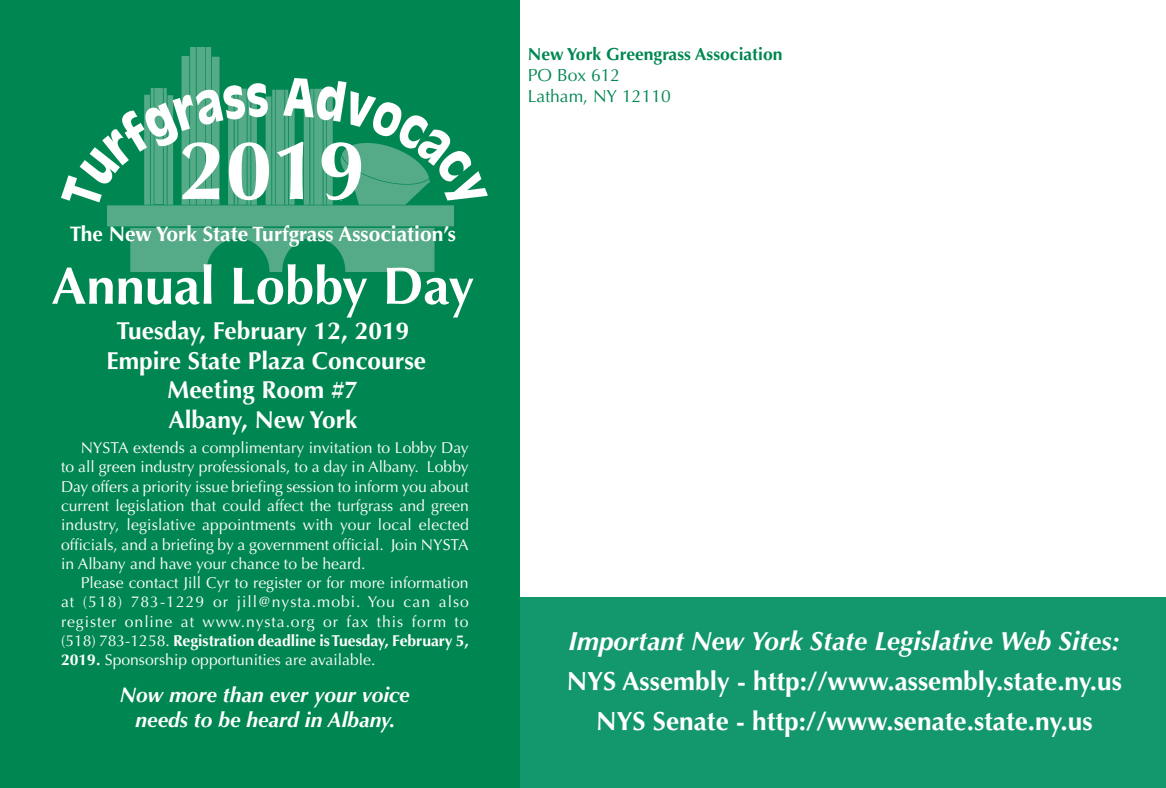
<style>
.page{position:relative;width:1166px;height:788px;background:#fff}
.page>*{position:absolute;margin:0;border:0;box-sizing:border-box;transform-origin:0 0}
.t1{font:700 84px "Optima";color:#fff}
.t2{font:700 52.5px "Optima";color:#fff}
.t3{font:700 26.25px "Optima";color:#fff}
.t4{font:italic 700 26.25px "Optima";color:#fff}
.t5{font:700 24.5px/29.4px "Optima";color:#fff;text-align:center}
.t6{font:italic 700 21px/24.5px "Optima";color:#fff;text-align:center}
.t7{font:700 21px "Optima";color:#fff}
.t8{font:700 17.5px "Optima";color:#008751}
.t9{font:17.5px "Optima";color:#008751}
.t10{font:15.75px/19.2px "Optima";color:#fff;text-align:justify}
.s1{font-weight:700}
</style>
<div class="page">
<div style="left:520px;top:597px;width:646px;height:191px;background:#13976c"></div>
<div style="left:0;top:0;width:520px;height:788px;background:#008751"></div>
<img style="left:107px;top:47px;width:347px;height:225px">
<img style="left:61px;top:79px;width:426px;height:136px">
<p class="t1" style="left:179px;top:121px;width:188px">2019</p>
<p class="t7" style="left:70px;top:221px;width:387px">The New York State Turfgrass Association’s</p>
<p class="t2" style="left:51px;top:255px;width:424px">Annual Lobby Day</p>
<p class="t5" style="left:116px;top:316px;width:294px">Tuesday, February 12, 2019</p>
<p class="t5" style="left:106px;top:346px;width:321px">Empire State Plaza Concourse<br>Meeting Room #7</p>
<p class="t5" style="left:168px;top:405px;width:191px">Albany, New York</p>
<p class="t10" style="left:61px;top:438px;width:409px;text-indent:20px">NYSTA extends a complimentary invitation to Lobby Day to all green industry professionals, to a day in Albany. Lobby Day offers a priority issue briefing session to inform you about current legislation that could affect the turfgrass and green industry, legislative appointments with your local elected officials, and a briefing by a government official. Join NYSTA in Albany and have your chance to be heard.</p>
<p class="t10" style="left:61px;top:573px;width:409px;text-indent:20px">Please contact Jill Cyr to register or for more information at (518) 783-1229 or jill@nysta.mobi. You can also register online at www.nysta.org or fax this form to (518) 783-1258. <span class="s1">Registration deadline is Tuesday, February 5, 2019.</span> Sponsorship opportunities are available.</p>
<p class="t6" style="left:120px;top:683px;width:291px">Now more than ever your voice needs to be heard in Albany.</p>
<p class="t8" style="left:528px;top:44px;width:256px">New York Greengrass Association</p>
<p class="t9" style="left:528px;top:65px;width:94px">PO Box 612</p>
<p class="t9" style="left:528px;top:86px;width:144px">Latham, NY 12110</p>
<p class="t4" style="left:568px;top:625px;width:553px">Important New York State Legislative Web Sites:</p>
<p class="t3" style="left:566px;top:665px;width:557px">NYS Assembly - http://www.assembly.state.ny.us</p>
<p class="t3" style="left:596px;top:706px;width:498px">NYS Senate - http://www.senate.state.ny.us</p>
</div>
